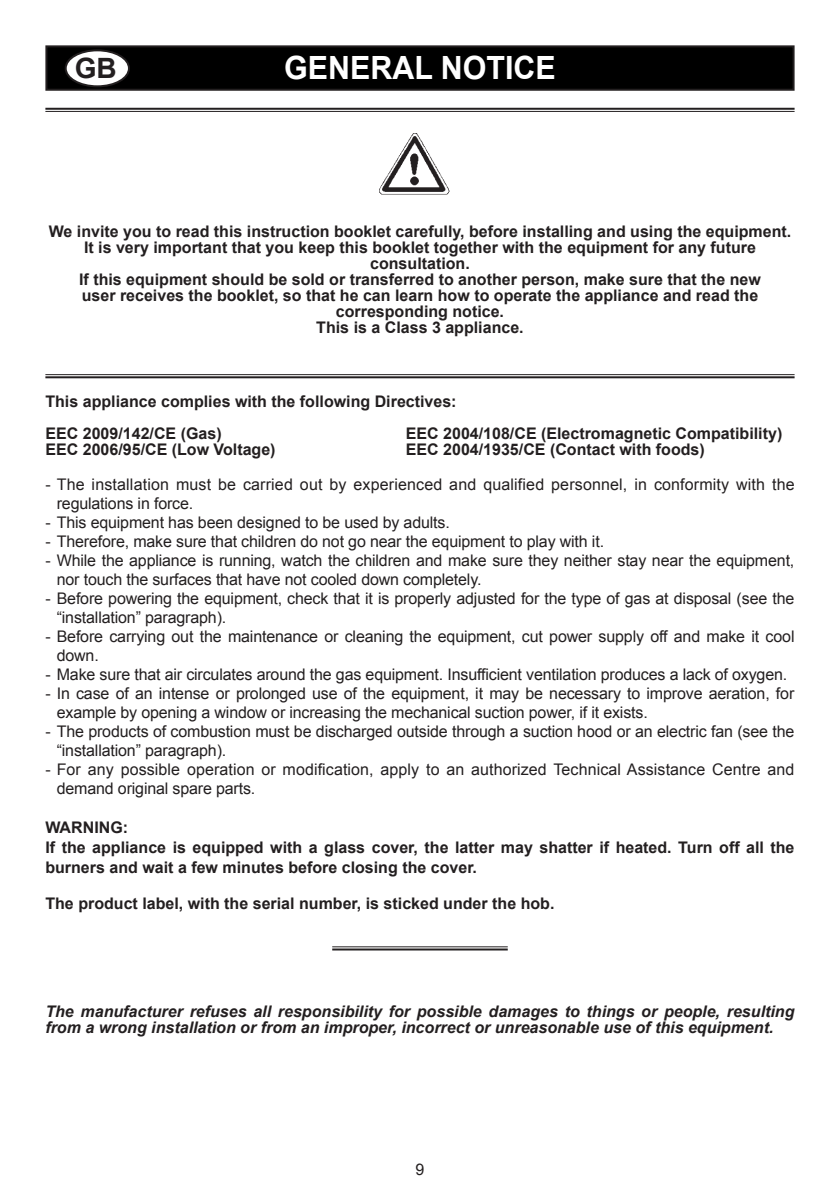
<style>
.page{position:relative;width:840px;height:1191px;background:#fff}
.page>*{position:absolute;margin:0;border:0;box-sizing:border-box;transform-origin:0 0}
.titolo16bold_bianco{font:700 32px "Arial";color:#fff;scale:.95 1}
.t1{font:700 28px "Arial";color:#231f20}
.testo_rientrato{font:16px/19px "Arial";letter-spacing:-.01em;color:#231f20}
.testo{font:700 16px/16px "Arial";color:#231f20;text-align:center}
.testo-2{font:italic 700 16px/16px "Arial";color:#231f20}
.Bold{font:700 16px/20px "Arial";color:#231f20}
.testo_rientrato-2{font:16px/19px "Arial";letter-spacing:.01em;color:#231f20}
.testo-3{font:16px "Arial";color:#231f20}
</style>
<div class="page">
<div style="left:46px;top:46px;width:747px;height:44px;background:#000"></div>
<div style="left:45px;top:45px;width:749px;height:46px;border:2px solid #231f20"></div>
<div style="left:66px;top:50px;width:63px;height:36px;background:#fff;border-radius:50%"></div>
<div style="left:65px;top:49px;width:65px;height:38px;border:2px solid #231f20;border-radius:50%"></div>
<img style="left:379px;top:133px;width:71px;height:62px">
<hr style="left:45px;top:108px;width:749px;height:2px;background:#231f20">
<hr style="left:45px;top:111px;width:749px;height:1px;background:#231f20">
<hr style="left:45px;top:374px;width:749px;height:1px;background:#231f20">
<hr style="left:45px;top:376px;width:749px;height:2px;background:#231f20">
<hr style="left:332px;top:946px;width:175px;height:1px;background:#231f20">
<hr style="left:332px;top:948px;width:175px;height:2px;background:#231f20">
<p class="t1" style="left:75px;top:49px;width:44px">GB</p>
<p class="titolo16bold_bianco" style="left:284px;top:47px;width:287px">GENERAL NOTICE</p>
<p class="testo" style="left:49px;top:223px;width:743px">We invite you to read this instruction booklet carefully, before installing and using the equipment.<br>It is very important that you keep this booklet together with the equipment for any future consultation.</p>
<p class="testo" style="left:79px;top:271px;width:683px">If this equipment should be sold or transferred to another person, make sure that the new user receives the booklet, so that he can learn how to operate the appliance and read the corresponding notice.</p>
<p class="testo" style="left:316px;top:319px;width:209px">This is a Class 3 appliance.</p>
<p class="testo" style="left:45px;top:393px;width:412px">This appliance complies with the following Directives:</p>
<p class="testo" style="left:45px;top:425px;width:178px">EEC 2009/142/CE (Gas)</p>
<p class="testo" style="left:405px;top:425px;width:378px">EEC 2004/108/CE (Electromagnetic Compatibility)</p>
<p class="testo" style="left:45px;top:441px;width:231px">EEC 2006/95/CE (Low Voltage)</p>
<p class="testo" style="left:405px;top:441px;width:300px">EEC 2004/1935/CE (Contact with foods)</p>
<p class="testo_rientrato-2" style="left:57px;top:475px;width:739px;text-indent:-11px">- The installation must be carried out by experienced and qualified personnel, in conformity with the regulations in force.</p>
<p class="testo_rientrato" style="left:45px;top:513px;width:405px">- This equipment has been designed to be used by adults.</p>
<p class="testo_rientrato" style="left:45px;top:532px;width:560px">- Therefore, make sure that children do not go near the equipment to play with it.</p>
<p class="testo_rientrato" style="left:57px;top:551px;width:738px;text-indent:-11px">- While the appliance is running, watch the children and make sure they neither stay near the equipment, nor touch the surfaces that have not cooled down completely.</p>
<p class="testo_rientrato" style="left:57px;top:589px;width:738px;text-indent:-11px">- Before powering the equipment, check that it is properly adjusted for the type of gas at disposal (see the “installation” paragraph).</p>
<p class="testo_rientrato" style="left:57px;top:627px;width:738px;text-indent:-11px">- Before carrying out the maintenance or cleaning the equipment, cut power supply off and make it cool down.</p>
<p class="testo_rientrato" style="left:45px;top:665px;width:743px">- Make sure that air circulates around the gas equipment. Insufficient ventilation produces a lack of oxygen.</p>
<p class="testo_rientrato" style="left:57px;top:684px;width:738px;text-indent:-11px">- In case of an intense or prolonged use of the equipment, it may be necessary to improve aeration, for example by opening a window or increasing the mechanical suction power, if it exists.</p>
<p class="testo_rientrato" style="left:57px;top:722px;width:738px;text-indent:-11px">- The products of combustion must be discharged outside through a suction hood or an electric fan (see the “installation” paragraph).</p>
<p class="testo_rientrato" style="left:57px;top:760px;width:738px;text-indent:-11px">- For any possible operation or modification, apply to an authorized Technical Assistance Centre and demand original spare parts.</p>
<p class="Bold" style="left:45px;top:817px;width:84px">WARNING:</p>
<p class="Bold" style="left:45px;top:837px;width:750px">If the appliance is equipped with a glass cover, the latter may shatter if heated. Turn off all the burners and wait a few minutes before closing the cover.</p>
<p class="testo" style="left:45px;top:895px;width:510px">The product label, with the serial number, is sticked under the hob.</p>
<p class="testo-2" style="left:45px;top:1003px;width:750px">The manufacturer refuses all responsibility for possible damages to things or people, resulting from a wrong installation or from an improper, incorrect or unreasonable use of this equipment.</p>
<p class="testo-3" style="left:415px;top:1159px;width:10px">9</p>
</div>
